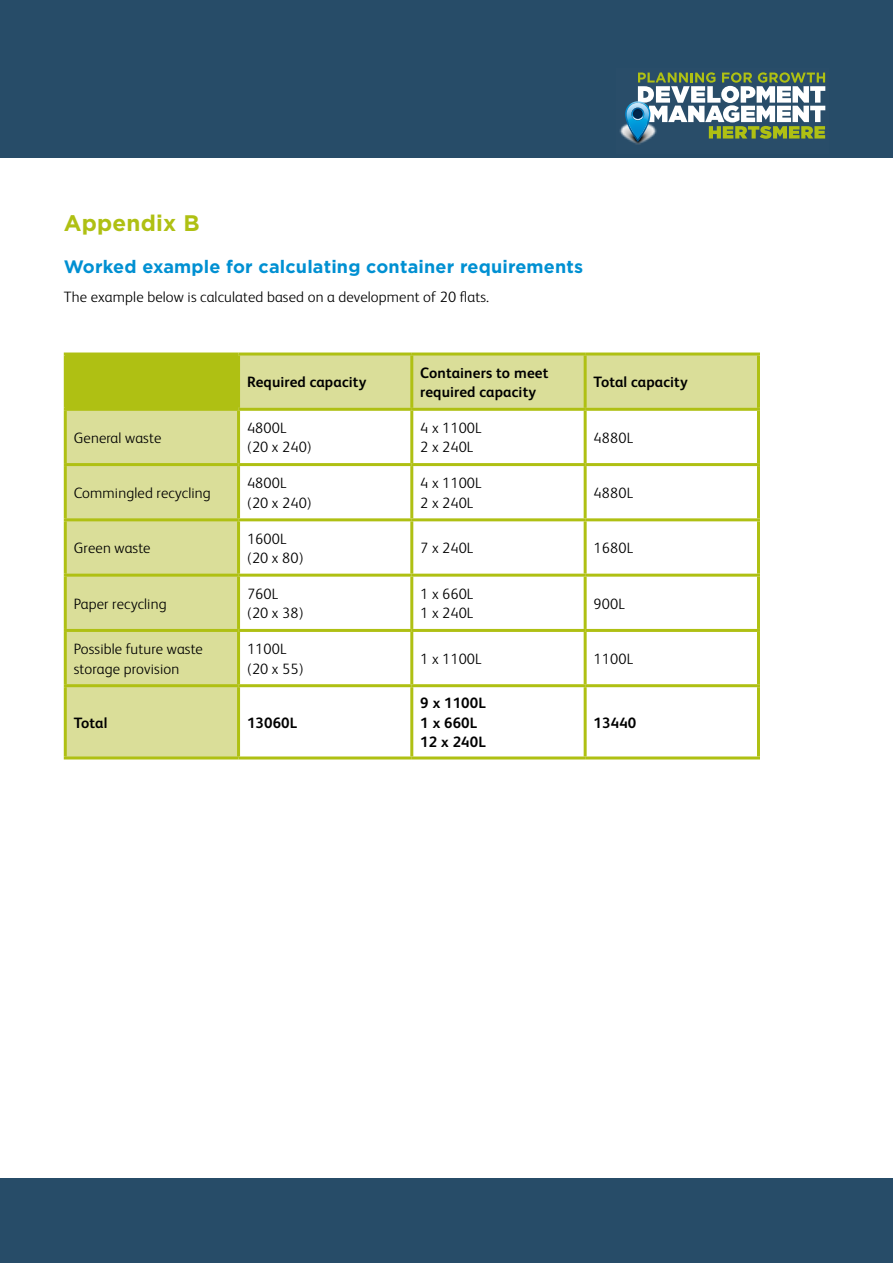
<style>
.page{position:relative;width:893px;height:1263px;background:#fff}
.page>*{position:absolute;margin:0;border:0;box-sizing:border-box;transform-origin:0 0}
.t1{font:700 22.5px "Gotham";letter-spacing:.01em;color:#afc013}
.t2{font:700 18px "Gotham";letter-spacing:.01em;color:#0090d2}
.t3{font:300 15px/19.5px "FS Albert";letter-spacing:.01em;color:#000}
.t4{font:700 15px/19.5px "FS Albert";letter-spacing:.01em;color:#000}
</style>
<div class="page">
<div style="left:0;top:0;width:893px;height:157px;background:#274c68"></div>
<img style="left:601px;top:124px;width:74px;height:34px">
<svg style="left:625px;top:72px;width:200px;height:70px"></svg>
<div style="left:0;top:1178px;width:893px;height:85px;background:#274c68"></div>
<div style="left:65px;top:354px;width:174px;height:55px;background:#afc013"></div>
<div style="left:239px;top:354px;width:173px;height:55px;background:#dade99"></div>
<div style="left:412px;top:354px;width:173px;height:55px;background:#dade99"></div>
<div style="left:585px;top:354px;width:173px;height:55px;background:#dade99"></div>
<div style="left:65px;top:409px;width:174px;height:56px;background:#dade99"></div>
<div style="left:65px;top:465px;width:174px;height:55px;background:#dade99"></div>
<div style="left:65px;top:520px;width:174px;height:55px;background:#dade99"></div>
<div style="left:65px;top:575px;width:174px;height:55px;background:#dade99"></div>
<div style="left:65px;top:630px;width:174px;height:56px;background:#dade99"></div>
<div style="left:65px;top:686px;width:174px;height:72px;background:#dade99"></div>
<hr style="left:64px;top:352px;width:175px;height:3px;background:#afc013">
<hr style="left:64px;top:355px;width:3px;height:53px;background:#afc013">
<hr style="left:239px;top:352px;width:173px;height:3px;background:#afc013">
<hr style="left:237px;top:355px;width:3px;height:53px;background:#afc013">
<hr style="left:412px;top:352px;width:173px;height:3px;background:#afc013">
<hr style="left:410px;top:355px;width:3px;height:53px;background:#afc013">
<hr style="left:585px;top:352px;width:175px;height:3px;background:#afc013">
<hr style="left:584px;top:355px;width:3px;height:53px;background:#afc013">
<hr style="left:757px;top:355px;width:3px;height:53px;background:#afc013">
<hr style="left:64px;top:408px;width:175px;height:3px;background:#afc013">
<hr style="left:64px;top:411px;width:3px;height:52px;background:#afc013">
<hr style="left:239px;top:408px;width:173px;height:3px;background:#afc013">
<hr style="left:237px;top:411px;width:3px;height:52px;background:#afc013">
<hr style="left:412px;top:408px;width:173px;height:3px;background:#afc013">
<hr style="left:410px;top:411px;width:3px;height:52px;background:#afc013">
<hr style="left:585px;top:408px;width:175px;height:3px;background:#afc013">
<hr style="left:584px;top:411px;width:3px;height:52px;background:#afc013">
<hr style="left:757px;top:411px;width:3px;height:52px;background:#afc013">
<hr style="left:64px;top:463px;width:175px;height:3px;background:#afc013">
<hr style="left:64px;top:466px;width:3px;height:52px;background:#afc013">
<hr style="left:239px;top:463px;width:173px;height:3px;background:#afc013">
<hr style="left:237px;top:466px;width:3px;height:52px;background:#afc013">
<hr style="left:412px;top:463px;width:173px;height:3px;background:#afc013">
<hr style="left:410px;top:466px;width:3px;height:52px;background:#afc013">
<hr style="left:585px;top:463px;width:175px;height:3px;background:#afc013">
<hr style="left:584px;top:466px;width:3px;height:52px;background:#afc013">
<hr style="left:757px;top:466px;width:3px;height:52px;background:#afc013">
<hr style="left:64px;top:518px;width:175px;height:3px;background:#afc013">
<hr style="left:64px;top:521px;width:3px;height:53px;background:#afc013">
<hr style="left:239px;top:518px;width:173px;height:3px;background:#afc013">
<hr style="left:237px;top:521px;width:3px;height:53px;background:#afc013">
<hr style="left:412px;top:518px;width:173px;height:3px;background:#afc013">
<hr style="left:410px;top:521px;width:3px;height:53px;background:#afc013">
<hr style="left:585px;top:518px;width:175px;height:3px;background:#afc013">
<hr style="left:584px;top:521px;width:3px;height:53px;background:#afc013">
<hr style="left:757px;top:521px;width:3px;height:53px;background:#afc013">
<hr style="left:64px;top:574px;width:175px;height:3px;background:#afc013">
<hr style="left:64px;top:577px;width:3px;height:52px;background:#afc013">
<hr style="left:239px;top:574px;width:173px;height:3px;background:#afc013">
<hr style="left:237px;top:577px;width:3px;height:52px;background:#afc013">
<hr style="left:412px;top:574px;width:173px;height:3px;background:#afc013">
<hr style="left:410px;top:577px;width:3px;height:52px;background:#afc013">
<hr style="left:585px;top:574px;width:175px;height:3px;background:#afc013">
<hr style="left:584px;top:577px;width:3px;height:52px;background:#afc013">
<hr style="left:757px;top:577px;width:3px;height:52px;background:#afc013">
<hr style="left:64px;top:629px;width:175px;height:3px;background:#afc013">
<hr style="left:64px;top:632px;width:3px;height:52px;background:#afc013">
<hr style="left:239px;top:629px;width:173px;height:3px;background:#afc013">
<hr style="left:237px;top:632px;width:3px;height:52px;background:#afc013">
<hr style="left:412px;top:629px;width:173px;height:3px;background:#afc013">
<hr style="left:410px;top:632px;width:3px;height:52px;background:#afc013">
<hr style="left:585px;top:629px;width:175px;height:3px;background:#afc013">
<hr style="left:584px;top:632px;width:3px;height:52px;background:#afc013">
<hr style="left:757px;top:632px;width:3px;height:52px;background:#afc013">
<hr style="left:64px;top:684px;width:175px;height:3px;background:#afc013">
<hr style="left:64px;top:687px;width:3px;height:69px;background:#afc013">
<hr style="left:239px;top:684px;width:173px;height:3px;background:#afc013">
<hr style="left:237px;top:687px;width:3px;height:69px;background:#afc013">
<hr style="left:412px;top:684px;width:173px;height:3px;background:#afc013">
<hr style="left:410px;top:687px;width:3px;height:69px;background:#afc013">
<hr style="left:585px;top:684px;width:175px;height:3px;background:#afc013">
<hr style="left:584px;top:687px;width:3px;height:69px;background:#afc013">
<hr style="left:757px;top:687px;width:3px;height:69px;background:#afc013">
<hr style="left:64px;top:756px;width:175px;height:3px;background:#afc013">
<hr style="left:239px;top:756px;width:173px;height:3px;background:#afc013">
<hr style="left:412px;top:756px;width:173px;height:3px;background:#afc013">
<hr style="left:585px;top:756px;width:175px;height:3px;background:#afc013">
<h1 class="t1" style="left:64px;top:208px;width:138px">Appendix B</h1>
<p class="t2" style="left:64px;top:255px;width:521px">Worked example for calculating container requirements</p>
<p class="t3" style="left:64px;top:286px;width:427px">The example below is calculated based on a development of 20 flats.</p>
<p class="t4" style="left:247px;top:372px;width:121px">Required capacity</p>
<p class="t4" style="left:420px;top:362px;width:130px">Containers to meet required capacity</p>
<p class="t4" style="left:594px;top:372px;width:96px">Total capacity</p>
<p class="t3" style="left:74px;top:427px;width:89px">General waste</p>
<p class="t3" style="left:247px;top:417px;width:66px">4800L<br>(20 x 240)</p>
<p class="t3" style="left:420px;top:417px;width:63px">4 x 1100L<br>2 x 240L</p>
<p class="t3" style="left:594px;top:427px;width:41px">4880L</p>
<p class="t3" style="left:74px;top:482px;width:139px">Commingled recycling</p>
<p class="t3" style="left:247px;top:473px;width:66px">4800L<br>(20 x 240)</p>
<p class="t3" style="left:420px;top:473px;width:63px">4 x 1100L<br>2 x 240L</p>
<p class="t3" style="left:594px;top:482px;width:41px">4880L</p>
<p class="t3" style="left:74px;top:538px;width:78px">Green waste</p>
<p class="t3" style="left:247px;top:528px;width:58px">1600L (20 x 80)</p>
<p class="t3" style="left:420px;top:538px;width:55px">7 x 240L</p>
<p class="t3" style="left:594px;top:538px;width:41px">1680L</p>
<p class="t3" style="left:74px;top:593px;width:94px">Paper recycling</p>
<p class="t3" style="left:247px;top:583px;width:58px">760L<br>(20 x 38)</p>
<p class="t3" style="left:420px;top:583px;width:55px">1 x 660L<br>1 x 240L</p>
<p class="t3" style="left:594px;top:593px;width:33px">900L</p>
<p class="t3" style="left:74px;top:638px;width:131px">Possible future waste storage provision</p>
<p class="t3" style="left:247px;top:638px;width:58px">1100L (20 x 55)</p>
<p class="t3" style="left:420px;top:648px;width:63px">1 x 1100L</p>
<p class="t3" style="left:594px;top:648px;width:41px">1100L</p>
<p class="t4" style="left:420px;top:693px;width:67px">9 x 1100L</p>
<p class="t4" style="left:74px;top:712px;width:35px">Total</p>
<p class="t4" style="left:247px;top:712px;width:52px">13060L</p>
<p class="t4" style="left:420px;top:712px;width:58px">1 x 660L</p>
<p class="t4" style="left:594px;top:712px;width:44px">13440</p>
<p class="t4" style="left:420px;top:732px;width:67px">12 x 240L</p>
</div>
